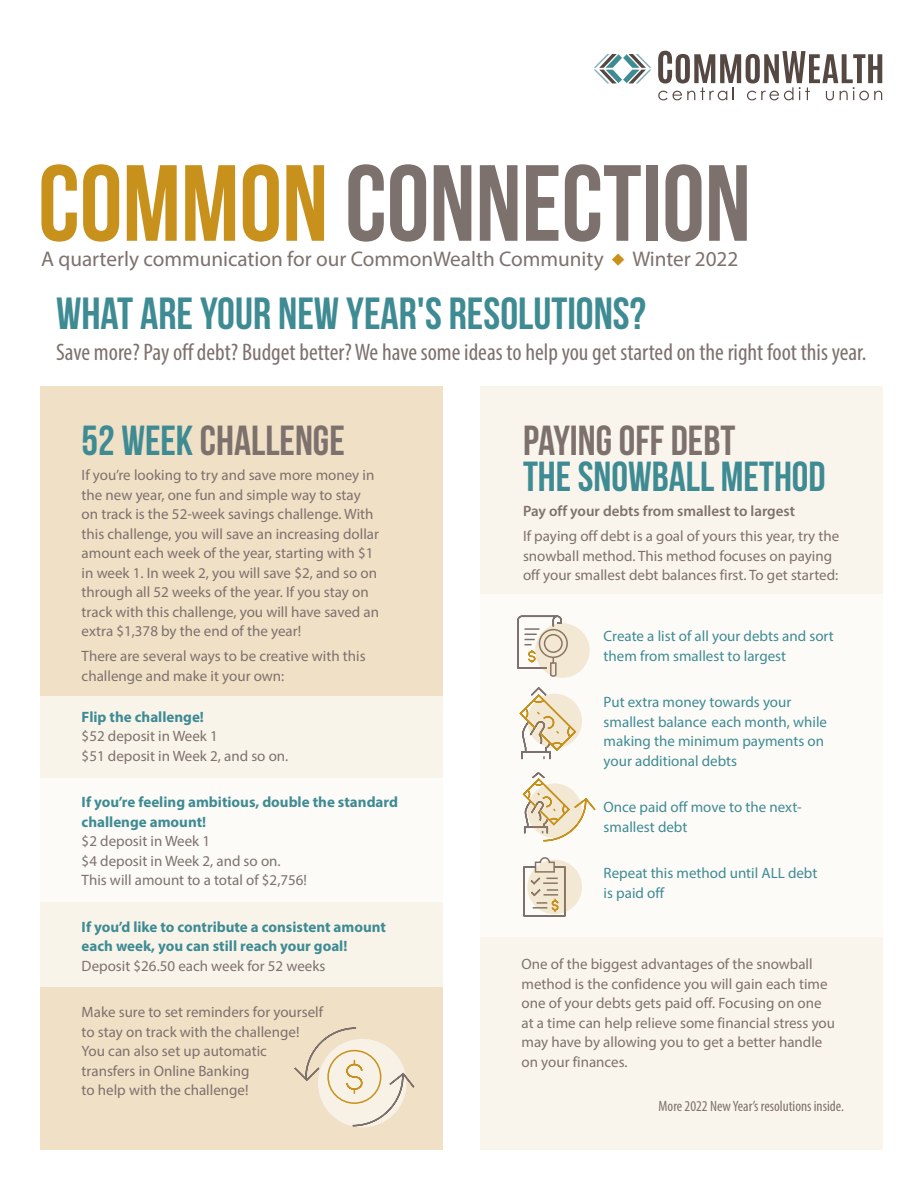
<style>
.page{position:relative;width:918px;height:1188px;background:#fff}
.page>*{position:absolute;margin:0;border:0;box-sizing:border-box;transform-origin:0 0}
.t1{font:108px "Bebas Neue";color:#7d716d}
.t2{font:45px "Bebas Neue";color:#3e8b94}
.t3{font:42px "Bebas Neue";color:#7d716d}
.t4{font:42px "Bebas Neue";color:#3e8b94}
.t5{font:condensed 24px "Myriad Pro";color:#7d716d}
.t6{font:21.15px "Myriad Pro";color:#7d716d}
.t7{font:15px/19.5px "Myriad Pro";color:#7d716d}
.t8{font:15px/19.5px "Myriad Pro";color:#3e8b94}
.t9{font:700 15px/19.5px "Myriad Pro";color:#3e8b94}
.t10{font:600 15px "Myriad Pro";color:#7d716d}
.t11{font:condensed 15px "Myriad Pro";color:#7d716d}
.s1{color:#c7911b}
.s2{color:#3e8b94}
</style>
<div class="page">
<div style="left:40px;top:387px;width:402px;height:763px;background:#f0e0c6"></div>
<div style="left:40px;top:697px;width:402px;height:290px;background:#f9f4ea"></div>
<div style="left:40px;top:779px;width:402px;height:123px;background:#fcfbf7"></div>
<svg style="left:594px;top:54px;width:57px;height:29px"></svg>
<svg style="left:658px;top:51px;width:224px;height:49px"></svg>
<div style="left:480px;top:387px;width:403px;height:763px;background:#faf5ec"></div>
<div style="left:480px;top:595px;width:403px;height:342px;background:#fdfbf8"></div>
<svg style="left:517px;top:615px;width:45px;height:62px"></svg>
<svg style="left:535px;top:623px;width:55px;height:55px;background:#e6dac6"></svg>
<svg style="left:519px;top:687px;width:58px;height:73px"></svg>
<svg style="left:527px;top:694px;width:55px;height:54px;background:#e8d7b7"></svg>
<svg style="left:522px;top:772px;width:74px;height:70px"></svg>
<svg style="left:527px;top:783px;width:55px;height:55px;background:#e7d6b6"></svg>
<svg style="left:523px;top:857px;width:43px;height:60px"></svg>
<svg style="left:527px;top:860px;width:55px;height:54px;background:#e3d6c0"></svg>
<svg style="left:294px;top:1027px;width:121px;height:100px"></svg>
<div style="left:327px;top:1050px;width:54px;height:54px;border:2px solid #c7911b;border-radius:50%"></div>
<h1 class="t1" style="left:38px;top:144px;width:714px"><span class="s1">COMMON</span> CONNECTION</h1>
<h3 class="t6" style="left:41px;top:246px;width:699px">A quarterly communication for our CommonWealth Community <span class="s1">◆</span> Winter 2022</h3>
<h2 class="t2" style="left:56px;top:289px;width:591px">WHAT ARE YOUR NEW YEAR'S RESOLUTIONS?</h2>
<h3 class="t5" style="left:56px;top:338px;width:812px">Save more? Pay off debt? Budget better? We have some ideas to help you get started on the right foot this year.</h3>
<h3 class="t3" style="left:82px;top:418px;width:265px"><span class="s2">52 WEEK</span> CHALLENGE</h3>
<p class="t7" style="left:82px;top:465px;width:299px">If you’re looking to try and save more money in the new year, one fun and simple way to stay on track is the 52-week savings challenge. With this challenge, you will save an increasing dollar amount each week of the year, starting with $1 in week 1. In week 2, you will save $2, and so on through all 52 weeks of the year. If you stay on track with this challenge, you will have saved an extra $1,378 by the end of the year!</p>
<p class="t7" style="left:82px;top:646px;width:285px">There are several ways to be creative with this challenge and make it your own:</p>
<p class="t9" style="left:82px;top:706px;width:124px">Flip the challenge!</p>
<p class="t7" style="left:82px;top:726px;width:208px">$52 deposit in Week 1<br>$51 deposit in Week 2, and so on.</p>
<p class="t9" style="left:82px;top:792px;width:318px">If you’re feeling ambitious, double the standard challenge amount!</p>
<p class="t7" style="left:82px;top:831px;width:227px">$2 deposit in Week 1<br>$4 deposit in Week 2, and so on.<br>This will amount to a total of $2,756!</p>
<p class="t9" style="left:82px;top:916px;width:306px">If you’d like to contribute a consistent amount each week, you can still reach your goal!</p>
<p class="t7" style="left:82px;top:956px;width:245px">Deposit $26.50 each week for 52 weeks</p>
<p class="t7" style="left:82px;top:1002px;width:243px">Make sure to set reminders for yourself to stay on track with the challenge!<br>You can also set up automatic transfers in Online Banking<br>to help with the challenge!</p>
<h3 class="t3" style="left:523px;top:418px;width:214px">PAYING OFF DEBT</h3>
<h3 class="t4" style="left:523px;top:454px;width:304px">THE SNOWBALL METHOD</h3>
<p class="t10" style="left:523px;top:502px;width:274px">Pay off your debts from smallest to largest</p>
<p class="t7" style="left:523px;top:526px;width:318px">If paying off debt is a goal of yours this year, try the snowball method. This method focuses on paying off your smallest debt balances first. To get started:</p>
<p class="t8" style="left:604px;top:626px;width:232px">Create a list of all your debts and sort them from smallest to largest</p>
<p class="t8" style="left:604px;top:692px;width:225px">Put extra money towards your smallest balance each month, while making the minimum payments on your additional debts</p>
<p class="t8" style="left:604px;top:797px;width:200px">Once paid off move to the next&shy;smallest debt</p>
<p class="t8" style="left:604px;top:863px;width:215px">Repeat this method until ALL debt is paid off</p>
<p class="t7" style="left:522px;top:954px;width:315px">One of the biggest advantages of the snowball method is the confidence you will gain each time one of your debts gets paid off. Focusing on one at a time can help relieve some financial stress you may have by allowing you to get a better handle on your finances.</p>
<p class="t11" style="left:659px;top:1097px;width:187px">More 2022 New Year’s resolutions inside.</p>
</div>
